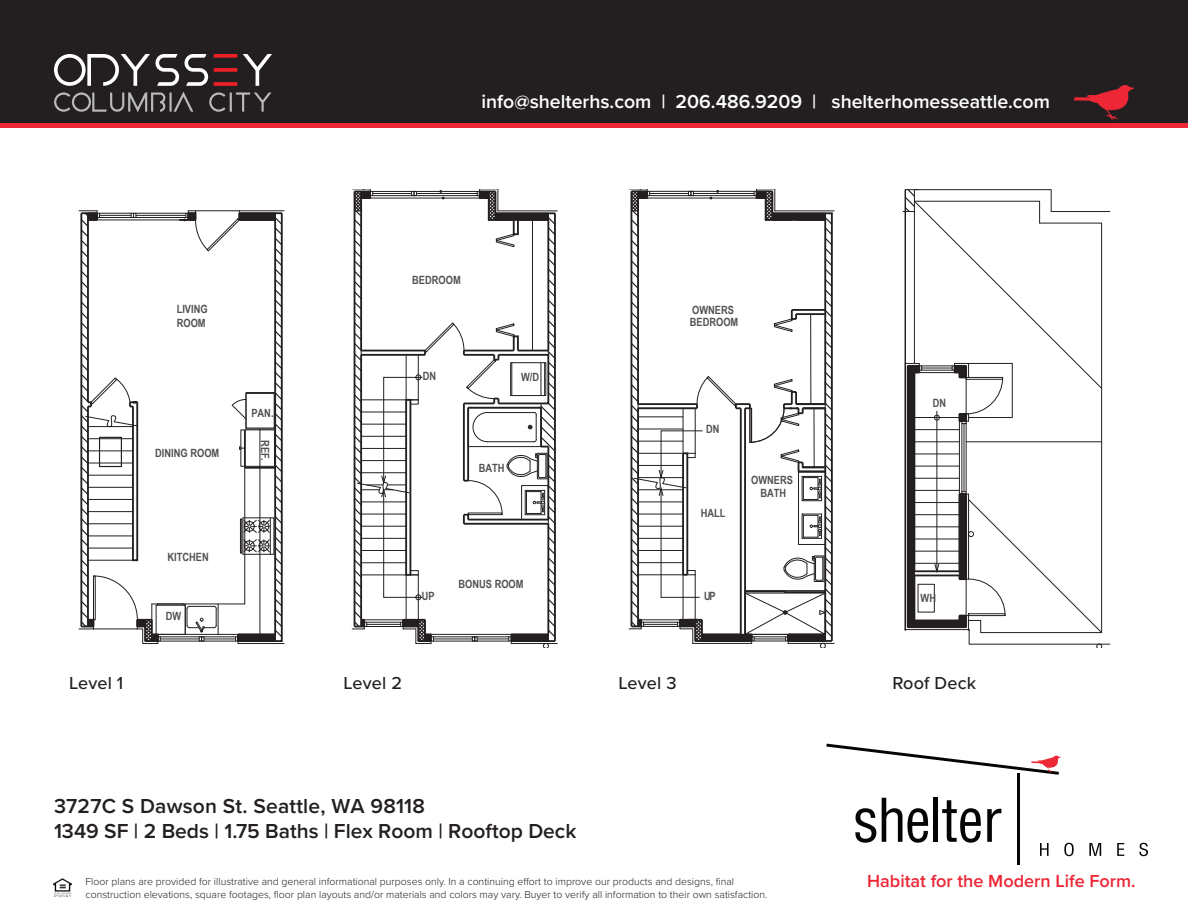
<style>
.page{position:relative;width:1188px;height:918px;background:#fff}
.page>*{position:absolute;margin:0;border:0;box-sizing:border-box;transform-origin:0 0}
.t1{font:600 21px/26px "Proxima Nova";color:#231f20}
.t2{font:600 19.5px "Proxima Nova";color:#fff}
.t3{font:600 18.15px "Proxima Nova";color:#ed2736}
.t4{font:500 18px "Proxima Nova";letter-spacing:.01em;color:#231f20}
.t5{font:15.3px "Arial";color:#231f20}
.t6{font:700 11.4px/13.6px "Arial Narrow";color:#515151;text-align:center}
.t7{font:300 10.5px/12.6px "Proxima Nova";color:#231f20}
</style>
<div class="page">
<svg style="left:0;top:122px;width:1188px;height:5px;background:#c42531"></svg>
<div style="left:0;top:0;width:1188px;height:122px;background:#231f20"></div>
<svg style="left:243px;top:54px;width:29px;height:32px"></svg>
<svg style="left:54px;top:54px;width:183px;height:32px"></svg>
<svg style="left:54px;top:92px;width:139px;height:20px"></svg>
<svg style="left:209px;top:92px;width:62px;height:20px"></svg>
<svg style="left:1074px;top:85px;width:60px;height:35px"></svg>
<svg style="left:855px;top:808px;width:21px;height:35px"></svg>
<svg style="left:882px;top:798px;width:46px;height:45px"></svg>
<div style="left:933px;top:798px;width:5px;height:44px;background:#050504"></div>
<svg style="left:942px;top:800px;width:39px;height:43px"></svg>
<svg style="left:987px;top:808px;width:14px;height:34px"></svg>
<svg style="left:1040px;top:843px;width:9px;height:13px"></svg>
<svg style="left:1064px;top:843px;width:10px;height:13px"></svg>
<svg style="left:1089px;top:843px;width:12px;height:13px"></svg>
<svg style="left:1117px;top:843px;width:7px;height:13px"></svg>
<svg style="left:1139px;top:843px;width:9px;height:13px"></svg>
<hr style="left:1017px;top:774px;width:3px;height:91px;background:#050504">
<svg style="left:826px;top:744px;width:235px;height:31px"></svg>
<img style="left:53px;top:879px;width:18px;height:18px">
<svg style="left:79px;top:210px;width:205px;height:434px"></svg>
<div style="left:259px;top:305px;width:13px;height:14px;background:#fff"></div>
<svg style="left:352px;top:189px;width:205px;height:459px"></svg>
<svg style="left:629px;top:189px;width:205px;height:459px"></svg>
<svg style="left:903px;top:189px;width:207px;height:459px"></svg>
<p class="t6" style="left:177px;top:302px;width:33px">LIVING</p>
<p class="t6" style="left:251px;top:405px;width:24px">PAN.</p>
<p class="t6" style="left:155px;top:445px;width:66px">DINING ROOM</p>
<p class="t6" style="left:273px;top:440px;width:23px;rotate:90deg">REF.</p>
<p class="t6" style="left:167px;top:549px;width:43px">KITCHEN</p>
<p class="t6" style="left:166px;top:609px;width:17px">DW</p>
<h2 class="t2" style="left:481px;top:87px;width:570px">info@shelterhs.com | 206.486.9209 | shelterhomesseattle.com</h2>
<p class="t6" style="left:412px;top:273px;width:50px">BEDROOM</p>
<p class="t6" style="left:521px;top:370px;width:20px">W/D</p>
<p class="t6" style="left:479px;top:461px;width:27px">BATH</p>
<p class="t6" style="left:692px;top:303px;width:43px">OWNERS</p>
<p class="t6" style="left:690px;top:315px;width:84px">BEDROOM ROOM</p>
<p class="t6" style="left:701px;top:506px;width:26px">HALL</p>
<p class="t6" style="left:751px;top:472px;width:43px">OWNERS<br>BATH</p>
<p class="t6" style="left:459px;top:577px;width:67px">BONUS ROOM</p>
<p class="t6" style="left:921px;top:590px;width:17px">WH</p>
<h3 class="t5" style="left:373px;top:658px;width:41px;rotate:90deg">PLAN</h3>
<h3 class="t4" style="left:69px;top:670px;width:56px">Level 1</h3>
<h3 class="t4" style="left:344px;top:670px;width:60px">Level 2</h3>
<h3 class="t4" style="left:618px;top:670px;width:60px">Level 3</h3>
<h3 class="t4" style="left:892px;top:670px;width:85px">Roof Deck</h3>
<h1 class="t1" style="left:54px;top:792px;width:524px">3727C S Dawson St. Seattle, WA 98118<br>1349 SF | 2 Beds | 1.75 Baths | Flex Room | Rooftop Deck</h1>
<p class="t7" style="left:86px;top:875px;width:684px">Floor plans are provided for illustrative and general informational purposes only. In a continuing effort to improve our products and designs, final construction elevations, square footages, floor plan layouts and/or materials and colors may vary. Buyer to verify all information to their own satisfaction.</p>
<h3 class="t3" style="left:867px;top:867px;width:270px">Habitat for the Modern Life Form.</h3>
</div>
